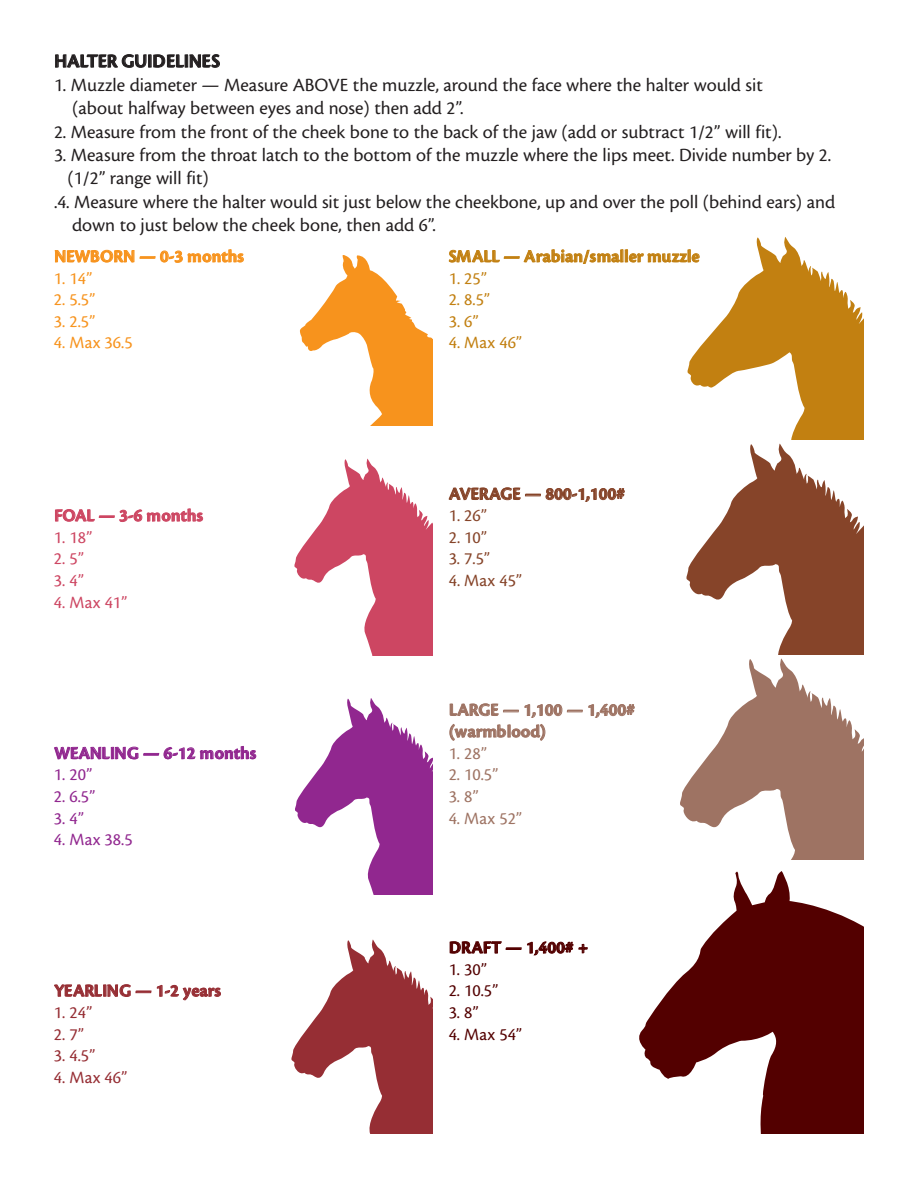
<style>
.page{position:relative;width:918px;height:1188px;background:#fff}
.page>*{position:absolute;margin:0;border:0;box-sizing:border-box;transform-origin:0 0}
.t1{font:19.5px/23.4px "Cronos MM 408 11";color:#231f20}
.t2{font:19.5px "Cronos MM 637 11";letter-spacing:-.005em;color:#231f20}
.t3{font:18px/21.6px "Cronos MM 637 11";color:#9e7363}
.t4{font:18px "Cronos MM 637 11";letter-spacing:.005em;color:#c28011}
.t5{font:18px "Cronos MM 408 11";letter-spacing:.005em;color:#f7931d}
.t6{font:18px "Cronos MM 408 11";letter-spacing:.005em;color:#91278f}
.t7{font:18px "Cronos MM 408 11";color:#864429}
.t8{font:18px "Cronos MM 408 11";color:#9e7363}
.t9{font:18px "Cronos MM 408 11";color:#530000}
.t10{font:18px "Cronos MM 408 11";letter-spacing:.005em;color:#962e34}
.t11{font:18px "Cronos MM 408 11";letter-spacing:.005em;color:#c28011}
.t12{font:18px "Cronos MM 408 11";letter-spacing:.005em;color:#cd4662}
.t13{font:18px "Cronos MM 637 11";color:#91278f}
.t14{font:18px "Cronos MM 637 11";color:#864429}
.t15{font:18px "Cronos MM 637 11";color:#f7931d}
.t16{font:18px "Cronos MM 637 11";color:#962e34}
.t17{font:18px "Cronos MM 637 11";color:#cd4662}
.t18{font:18px "Cronos MM 637 11";color:#530000}
</style>
<div class="page">
<svg style="left:300px;top:255px;width:132px;height:170px"></svg>
<svg style="left:294px;top:459px;width:139px;height:196px"></svg>
<svg style="left:295px;top:698px;width:138px;height:197px"></svg>
<svg style="left:291px;top:939px;width:142px;height:195px"></svg>
<svg style="left:680px;top:237px;width:184px;height:623px"></svg>
<svg style="left:639px;top:871px;width:225px;height:262px;fill:#530000"></svg>
<div style="left:603px;top:848px;width:56px;height:36px;background:#fff"></div>
<p class="t2" style="left:54px;top:54px;width:167px">HALTER GUIDELINES</p>
<p class="t1" style="left:72px;top:73px;width:692px;text-indent:-18px">1. Muzzle diameter — Measure ABOVE the muzzle, around the face where the halter would sit (about halfway between eyes and nose) then add 2”.</p>
<p class="t1" style="left:54px;top:120px;width:729px">2. Measure from the front of the cheek bone to the back of the jaw (add or subtract 1/2” will fit).</p>
<p class="t1" style="left:54px;top:143px;width:779px">3. Measure from the throat latch to the bottom of the muzzle where the lips meet. Divide number by 2.</p>
<p class="t1" style="left:68px;top:167px;width:143px">(1/2” range will fit)</p>
<p class="t1" style="left:54px;top:190px;width:783px">.4. Measure where the halter would sit just below the cheekbone, up and over the poll (behind ears) and</p>
<p class="t1" style="left:72px;top:214px;width:365px">down to just below the cheek bone, then add 6”.</p>
<p class="t15" style="left:54px;top:250px;width:191px">NEWBORN — 0-3 months</p>
<p class="t5" style="left:54px;top:270px;width:40px">1. 14”</p>
<p class="t5" style="left:54px;top:291px;width:43px">2. 5.5”</p>
<p class="t5" style="left:54px;top:313px;width:43px">3. 2.5”</p>
<p class="t5" style="left:54px;top:334px;width:80px">4. Max 36.5</p>
<p class="t17" style="left:54px;top:509px;width:150px">FOAL — 3-6 months</p>
<p class="t12" style="left:54px;top:529px;width:40px">1. 18”</p>
<p class="t12" style="left:54px;top:550px;width:32px">2. 5”</p>
<p class="t12" style="left:54px;top:572px;width:32px">3. 4”</p>
<p class="t12" style="left:54px;top:594px;width:75px">4. Max 41”</p>
<p class="t13" style="left:54px;top:747px;width:203px">WEANLING — 6-12 months</p>
<p class="t6" style="left:54px;top:766px;width:40px">1. 20”</p>
<p class="t6" style="left:54px;top:788px;width:43px">2. 6.5”</p>
<p class="t6" style="left:54px;top:810px;width:32px">3. 4”</p>
<p class="t6" style="left:54px;top:831px;width:80px">4. Max 38.5</p>
<p class="t16" style="left:54px;top:984px;width:168px">YEARLING — 1-2 years</p>
<p class="t10" style="left:54px;top:1004px;width:40px">1. 24”</p>
<p class="t10" style="left:54px;top:1026px;width:32px">2. 7”</p>
<p class="t10" style="left:54px;top:1047px;width:43px">3. 4.5”</p>
<p class="t10" style="left:54px;top:1069px;width:75px">4. Max 46”</p>
<p class="t4" style="left:449px;top:250px;width:252px">SMALL — Arabian/smaller muzzle</p>
<p class="t11" style="left:449px;top:270px;width:40px">1. 25”</p>
<p class="t11" style="left:449px;top:291px;width:43px">2. 8.5”</p>
<p class="t11" style="left:449px;top:313px;width:32px">3. 6”</p>
<p class="t11" style="left:449px;top:334px;width:75px">4. Max 46”</p>
<p class="t14" style="left:449px;top:487px;width:178px">AVERAGE — 800-1,100#</p>
<p class="t7" style="left:449px;top:507px;width:40px">1. 26”</p>
<p class="t7" style="left:449px;top:529px;width:40px">2. 10”</p>
<p class="t7" style="left:449px;top:550px;width:43px">3. 7.5”</p>
<p class="t7" style="left:449px;top:572px;width:75px">4. Max 45”</p>
<p class="t3" style="left:449px;top:701px;width:188px">LARGE — 1,100 — 1,400# (warmblood)</p>
<p class="t8" style="left:449px;top:745px;width:40px">1. 28”</p>
<p class="t8" style="left:449px;top:766px;width:51px">2. 10.5”</p>
<p class="t8" style="left:449px;top:788px;width:32px">3. 8”</p>
<p class="t8" style="left:449px;top:810px;width:75px">4. Max 52”</p>
<p class="t18" style="left:449px;top:941px;width:141px">DRAFT — 1,400# +</p>
<p class="t9" style="left:449px;top:961px;width:40px">1. 30”</p>
<p class="t9" style="left:449px;top:982px;width:51px">2. 10.5”</p>
<p class="t9" style="left:449px;top:1004px;width:32px">3. 8”</p>
<p class="t9" style="left:449px;top:1026px;width:75px">4. Max 54”</p>
</div>
